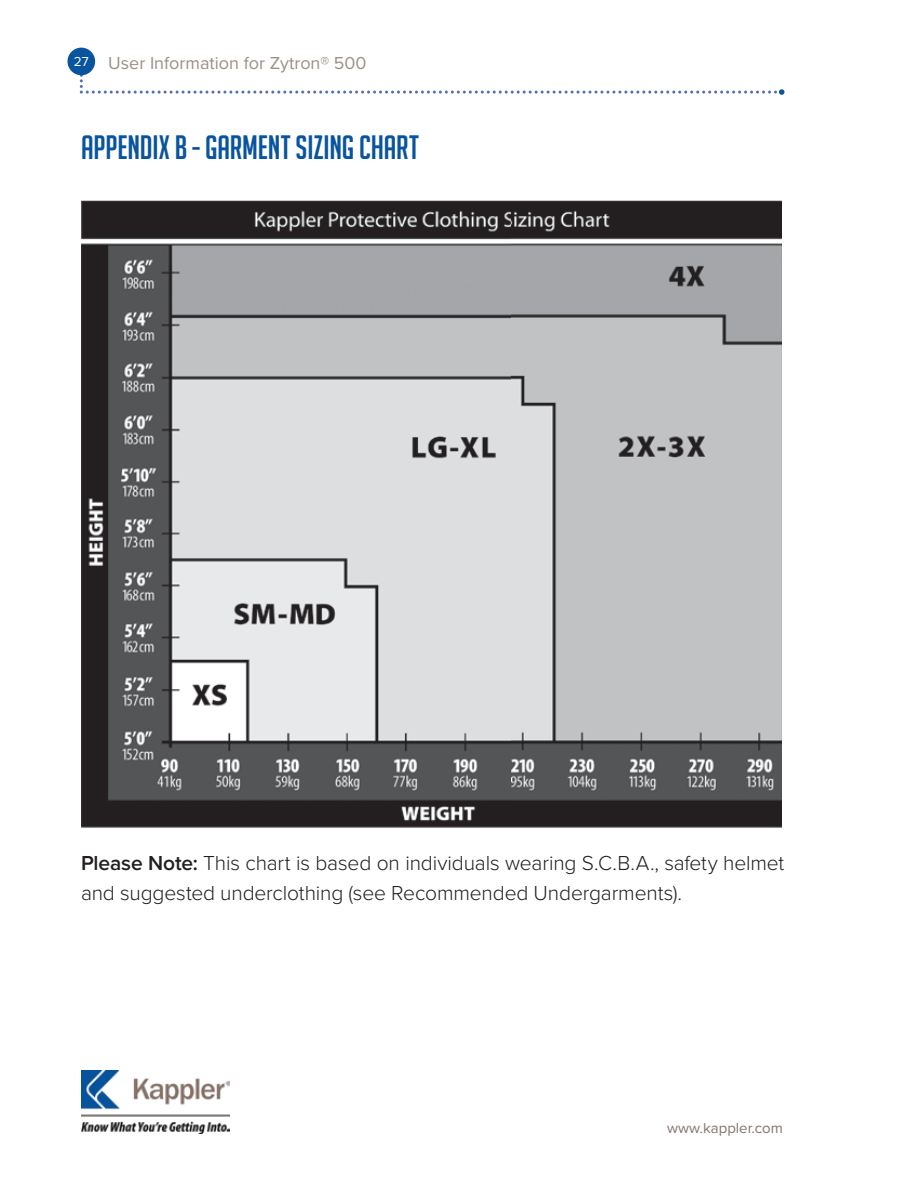
<style>
.page{position:relative;width:918px;height:1188px;background:#fff}
.page>*{position:absolute;margin:0;border:0;box-sizing:border-box;transform-origin:0 0}
.t1{font:33px "Big Noodle Titling";letter-spacing:-.005em;color:#09549e}
.t2{font:300 21px/30px "Proxima Nova";letter-spacing:-.005em;color:#231f20}
.t3{font:18px "Proxima Nova";color:#9f8e86}
.t4{font:15px "Proxima Nova";color:#88746b}
.s1{font-size:13.5px;color:#fff}
.s2{font-weight:600}
</style>
<div class="page">
<div style="left:67px;top:48px;width:28px;height:27px;background:#09549e;border-radius:50%"></div>
<svg style="left:80px;top:74px;width:705px;height:21px"></svg>
<img style="left:81px;top:1070px;width:149px;height:63px">
<img style="left:81px;top:201px;width:700px;height:627px">
<p class="t3" style="left:74px;top:49px;width:294px"><span class="s1">27</span> User Information for Zytron® 500</p>
<h1 class="t1" style="left:81px;top:129px;width:340px">APPENDIX B - GARMENT SIZING CHART</h1>
<p class="t2" style="left:81px;top:847px;width:705px"><span class="s2">Please Note:</span> This chart is based on individuals wearing S.C.B.A., safety helmet and suggested underclothing (see Recommended Undergarments).</p>
<p class="t4" style="left:667px;top:1117px;width:117px">www.kappler.com</p>
</div>
